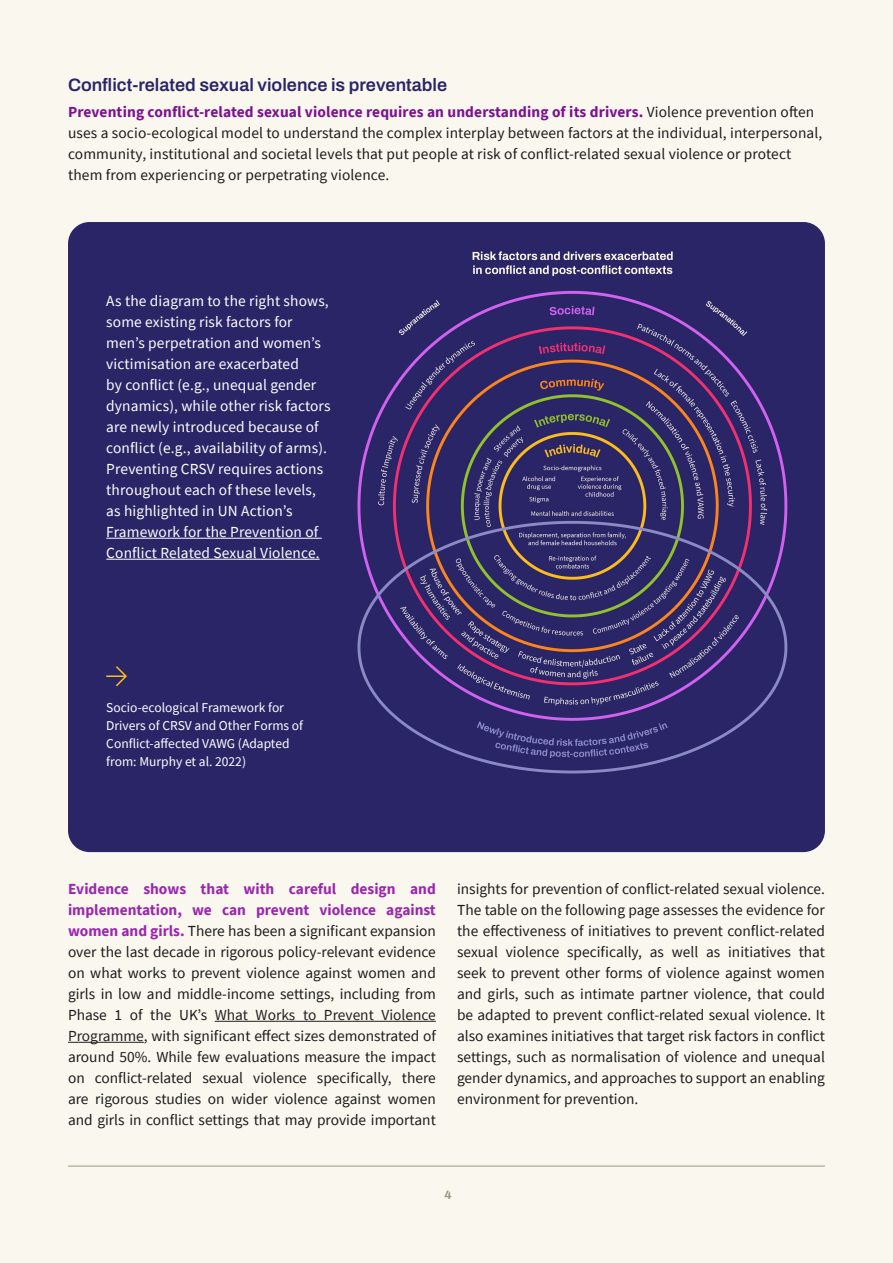
<style>
.page{position:relative;width:893px;height:1263px;background:#f9f7ee}
.page>*{position:absolute;margin:0;border:0;box-sizing:border-box;transform-origin:0 0}
.Heading_4{font:600 18px "Archivo";color:#2a2567}
.t1{font:15.3px/21px "Source Sans Pro";letter-spacing:.01em;color:#1b1b1b;text-align:justify}
.t2{font:15.3px/21px "Source Sans Pro";letter-spacing:.01em;color:#fff}
.t3{font:13.5px/18px "Source Sans Pro";color:#fff}
.t4{font:700 12px "Archivo";color:#9e9681}
.s1{font-weight:700;color:#7e1190}
.s2{font-weight:700;color:#9b27af}
.s3{color:#231f20}
</style>
<div class="page">
<hr style="left:68px;top:1166px;width:757px;height:1px;background:#9e9681">
<hr style="left:215px;top:1021px;width:221px;height:1px;background:#231f20">
<hr style="left:68px;top:1042px;width:76px;height:1px;background:#231f20">
<div style="left:68px;top:222px;width:757px;height:630px;background:#2a2567;border-radius:21px"></div>
<img style="left:357px;top:251px;width:431px;height:523px">
<hr style="left:106px;top:538px;width:216px;height:1px;background:#fff">
<hr style="left:106px;top:559px;width:214px;height:1px;background:#fff">
<svg style="left:106px;top:666px;width:21px;height:21px"></svg>
<p class="Heading_4" style="left:68px;top:72px;width:381px">Conflict-related sexual violence is preventable</p>
<p class="t1" style="left:68px;top:101px;width:756px;text-align:left"><span class="s1">Preventing conflict-related sexual violence requires an understanding of its drivers.</span> Violence prevention often uses a socio-ecological model to understand the complex interplay between factors at the individual, interpersonal, community, institutional and societal levels that put people at risk of conflict-related sexual violence or protect them from experiencing or perpetrating violence.</p>
<p class="t2" style="left:106px;top:290px;width:226px">As the diagram to the right shows, some existing risk factors for men’s perpetration and women’s victimisation are exacerbated<br>by conflict (e.g., unequal gender dynamics), while other risk factors are newly introduced because of conflict (e.g., availability of arms).<br>Preventing CRSV requires actions throughout each of these levels, as highlighted in UN Action’s Framework for the Prevention of Conflict Related Sexual Violence.</p>
<p class="t3" style="left:106px;top:698px;width:198px">Socio-ecological Framework for<br>Drivers of CRSV and Other Forms of<br>Conflict-affected VAWG (Adapted from: Murphy et al. 2022)</p>
<p class="t1" style="left:68px;top:878px;width:369px"><span class="s2">Evidence shows that with careful design and implementation, we can prevent violence against women and girls.</span> There has been a significant expansion over the last decade in rigorous policy-relevant evidence on what works to prevent violence against women and girls in low and middle-income settings, including from Phase 1 of the UK’s <span class="s3">What Works to Prevent Violence Programme</span>, with significant effect sizes demonstrated of around 50%. While few evaluations measure the impact on conflict-related sexual violence specifically, there are rigorous studies on wider violence against women and girls in conflict settings that may provide important</p>
<p class="t1" style="left:457px;top:878px;width:369px">insights for prevention of conflict-related sexual violence.<br>The table on the following page assesses the evidence for the effectiveness of initiatives to prevent conflict-related sexual violence specifically, as well as initiatives that seek to prevent other forms of violence against women and girls, such as intimate partner violence, that could be adapted to prevent conflict-related sexual violence. It also examines initiatives that target risk factors in conflict settings, such as normalisation of violence and unequal gender dynamics, and approaches to support an enabling environment for prevention.</p>
<p class="t4" style="left:445px;top:1185px;width:9px">4</p>
</div>
